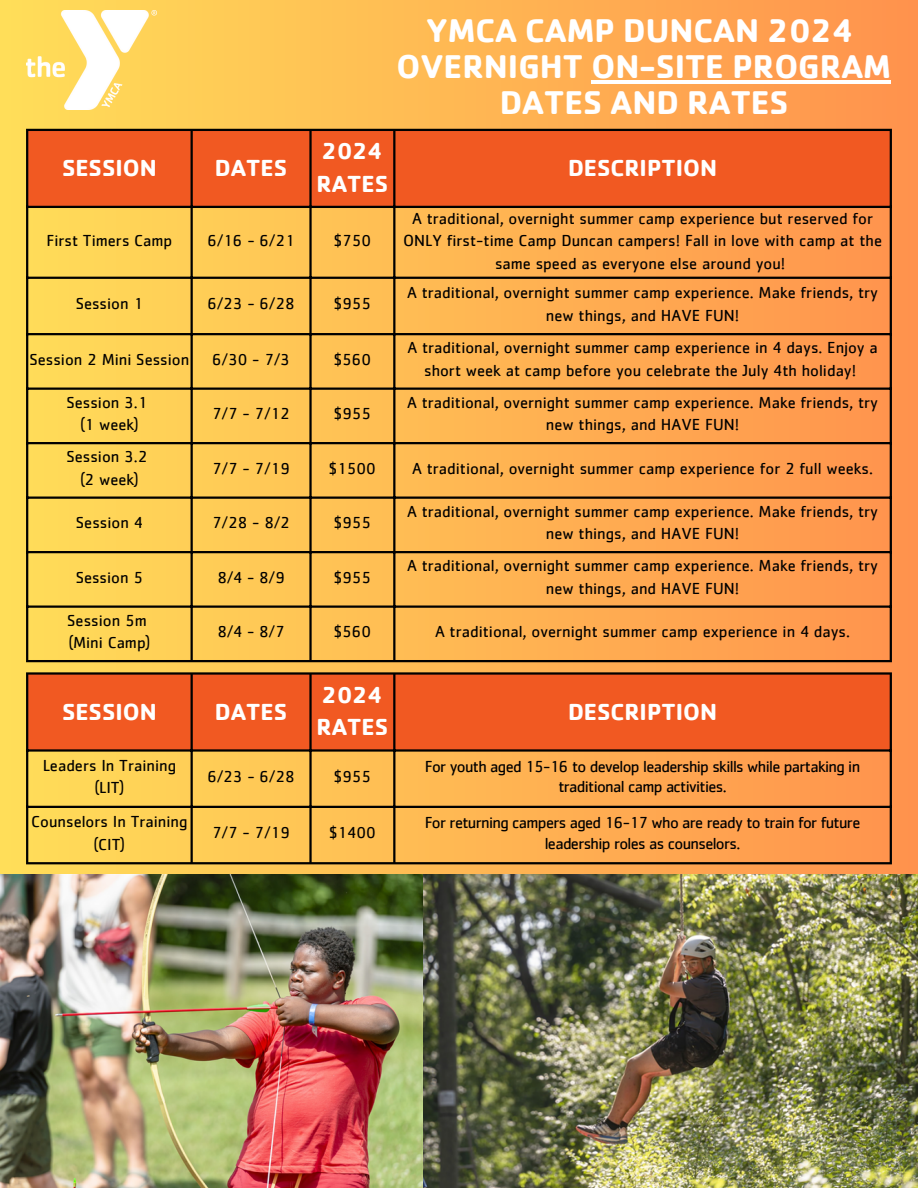
<style>
.page{position:relative;width:918px;height:1188px;background:#fff}
.page>*{position:absolute;margin:0;border:0;box-sizing:border-box;transform-origin:0 0}
.t1{font:700 33.9px "Cachet";color:#fff}
.t2{font:700 24px/32.7px "Cachet";color:#fff}
.t3{font:16.5px/22.5px "Cachet";color:#000;text-align:center}
.t4{font:16.5px/20.2px "Cachet";letter-spacing:-.04em;color:#000;text-align:center}
</style>
<div class="page">
<div style="left:0;top:0;width:918px;height:1188px;background:linear-gradient(to right,#fcdb58,#fe914d)"></div>
<img style="left:26px;top:10px;width:131px;height:99px">
<img style="left:0;top:875px;width:918px;height:313px">
<hr style="left:592px;top:80px;width:299px;height:4px;background:#fff">
<div style="left:28px;top:131px;width:862px;height:75px;background:#f15922"></div>
<hr style="left:26px;top:131px;width:2px;height:529px;background:#000">
<hr style="left:191px;top:131px;width:2px;height:529px;background:#000">
<hr style="left:309px;top:131px;width:3px;height:529px;background:#000">
<hr style="left:393px;top:131px;width:2px;height:529px;background:#000">
<hr style="left:890px;top:131px;width:2px;height:529px;background:#000">
<hr style="left:26px;top:129px;width:866px;height:2px;background:#000">
<hr style="left:26px;top:206px;width:866px;height:2px;background:#000">
<hr style="left:26px;top:277px;width:866px;height:2px;background:#000">
<hr style="left:26px;top:333px;width:866px;height:2px;background:#000">
<hr style="left:26px;top:388px;width:866px;height:2px;background:#000">
<hr style="left:26px;top:442px;width:866px;height:2px;background:#000">
<hr style="left:26px;top:497px;width:866px;height:2px;background:#000">
<hr style="left:26px;top:551px;width:866px;height:2px;background:#000">
<hr style="left:26px;top:606px;width:866px;height:2px;background:#000">
<hr style="left:26px;top:660px;width:866px;height:2px;background:#000">
<div style="left:28px;top:675px;width:862px;height:74px;background:#f15922"></div>
<hr style="left:26px;top:675px;width:2px;height:187px;background:#000">
<hr style="left:191px;top:675px;width:2px;height:187px;background:#000">
<hr style="left:309px;top:675px;width:3px;height:187px;background:#000">
<hr style="left:393px;top:675px;width:2px;height:187px;background:#000">
<hr style="left:890px;top:675px;width:2px;height:187px;background:#000">
<hr style="left:26px;top:672px;width:866px;height:3px;background:#000">
<hr style="left:26px;top:749px;width:866px;height:3px;background:#000">
<hr style="left:26px;top:806px;width:866px;height:2px;background:#000">
<hr style="left:26px;top:862px;width:866px;height:2px;background:#000">
<p class="t2" style="left:62px;top:151px;width:96px">SESSION</p>
<p class="t2" style="left:215px;top:151px;width:74px">DATES</p>
<p class="t2" style="left:317px;top:134px;width:73px">2024<br>RATES</p>
<p class="t3" style="left:46px;top:230px;width:127px">First Timers Camp</p>
<p class="t3" style="left:207px;top:230px;width:89px">6/16 - 6/21</p>
<p class="t3" style="left:334px;top:230px;width:39px">$750</p>
<p class="t1" style="left:426px;top:9px;width:429px">YMCA CAMP DUNCAN 2024</p>
<p class="t1" style="left:396px;top:45px;width:496px">OVERNIGHT ON-SITE PROGRAM</p>
<p class="t1" style="left:500px;top:81px;width:290px">DATES AND RATES</p>
<p class="t2" style="left:568px;top:151px;width:150px">DESCRIPTION</p>
<p class="t3" style="left:403px;top:208px;width:481px">A traditional, overnight summer camp experience but reserved for<br>ONLY first-time Camp Duncan campers! Fall in love with camp at the same speed as everyone else around you!</p>
<p class="t3" style="left:76px;top:293px;width:69px">Session 1</p>
<p class="t3" style="left:207px;top:293px;width:89px">6/23 - 6/28</p>
<p class="t3" style="left:334px;top:293px;width:39px">$955</p>
<p class="t3" style="left:407px;top:282px;width:473px">A traditional, overnight summer camp experience. Make friends, try new things, and HAVE FUN!</p>
<p class="t3" style="left:30px;top:349px;width:161px">Session 2 Mini Session</p>
<p class="t3" style="left:212px;top:349px;width:79px">6/30 - 7/3</p>
<p class="t3" style="left:334px;top:349px;width:39px">$560</p>
<p class="t3" style="left:407px;top:337px;width:472px">A traditional, overnight summer camp experience in 4 days. Enjoy a short week at camp before you celebrate the July 4th holiday!</p>
<p class="t3" style="left:67px;top:392px;width:83px">Session 3.1</p>
<p class="t3" style="left:80px;top:414px;width:60px">(1 week)</p>
<p class="t3" style="left:212px;top:403px;width:79px">7/7 - 7/12</p>
<p class="t3" style="left:334px;top:403px;width:39px">$955</p>
<p class="t3" style="left:407px;top:392px;width:473px">A traditional, overnight summer camp experience. Make friends, try new things, and HAVE FUN!</p>
<p class="t3" style="left:67px;top:446px;width:83px">Session 3.2</p>
<p class="t3" style="left:80px;top:469px;width:60px">(2 week)</p>
<p class="t3" style="left:212px;top:458px;width:79px">7/7 - 7/19</p>
<p class="t3" style="left:329px;top:458px;width:49px">$1500</p>
<p class="t3" style="left:412px;top:458px;width:462px">A traditional, overnight summer camp experience for 2 full weeks.</p>
<p class="t3" style="left:76px;top:512px;width:68px">Session 4</p>
<p class="t3" style="left:212px;top:512px;width:79px">7/28 - 8/2</p>
<p class="t3" style="left:334px;top:512px;width:39px">$955</p>
<p class="t3" style="left:407px;top:501px;width:473px">A traditional, overnight summer camp experience. Make friends, try new things, and HAVE FUN!</p>
<p class="t3" style="left:76px;top:567px;width:69px">Session 5</p>
<p class="t3" style="left:217px;top:567px;width:69px">8/4 - 8/9</p>
<p class="t3" style="left:334px;top:567px;width:39px">$955</p>
<p class="t3" style="left:407px;top:555px;width:473px">A traditional, overnight summer camp experience. Make friends, try new things, and HAVE FUN!</p>
<p class="t3" style="left:67px;top:610px;width:81px">Session 5m</p>
<p class="t3" style="left:68px;top:632px;width:83px">(Mini Camp)</p>
<p class="t3" style="left:217px;top:621px;width:69px">8/4 - 8/7</p>
<p class="t3" style="left:334px;top:621px;width:39px">$560</p>
<p class="t3" style="left:435px;top:621px;width:417px">A traditional, overnight summer camp experience in 4 days.</p>
<p class="t2" style="left:62px;top:694px;width:96px">SESSION</p>
<p class="t2" style="left:215px;top:694px;width:74px">DATES</p>
<p class="t2" style="left:317px;top:677px;width:73px">2024<br>RATES</p>
<p class="t2" style="left:568px;top:694px;width:150px">DESCRIPTION</p>
<p class="t3" style="left:43px;top:755px;width:135px">Leaders In Training (LIT)</p>
<p class="t3" style="left:207px;top:766px;width:89px">6/23 - 6/28</p>
<p class="t3" style="left:334px;top:766px;width:39px">$955</p>
<p class="t4" style="left:425px;top:757px;width:437px">For youth aged 15-16 to develop leadership skills while partaking in traditional camp activities.</p>
<p class="t3" style="left:31px;top:811px;width:158px">Counselors In Training (CIT)</p>
<p class="t3" style="left:212px;top:822px;width:79px">7/7 - 7/19</p>
<p class="t3" style="left:329px;top:822px;width:48px">$1400</p>
<p class="t4" style="left:425px;top:813px;width:437px">For returning campers aged 16-17 who are ready to train for future leadership roles as counselors.</p>
</div>
